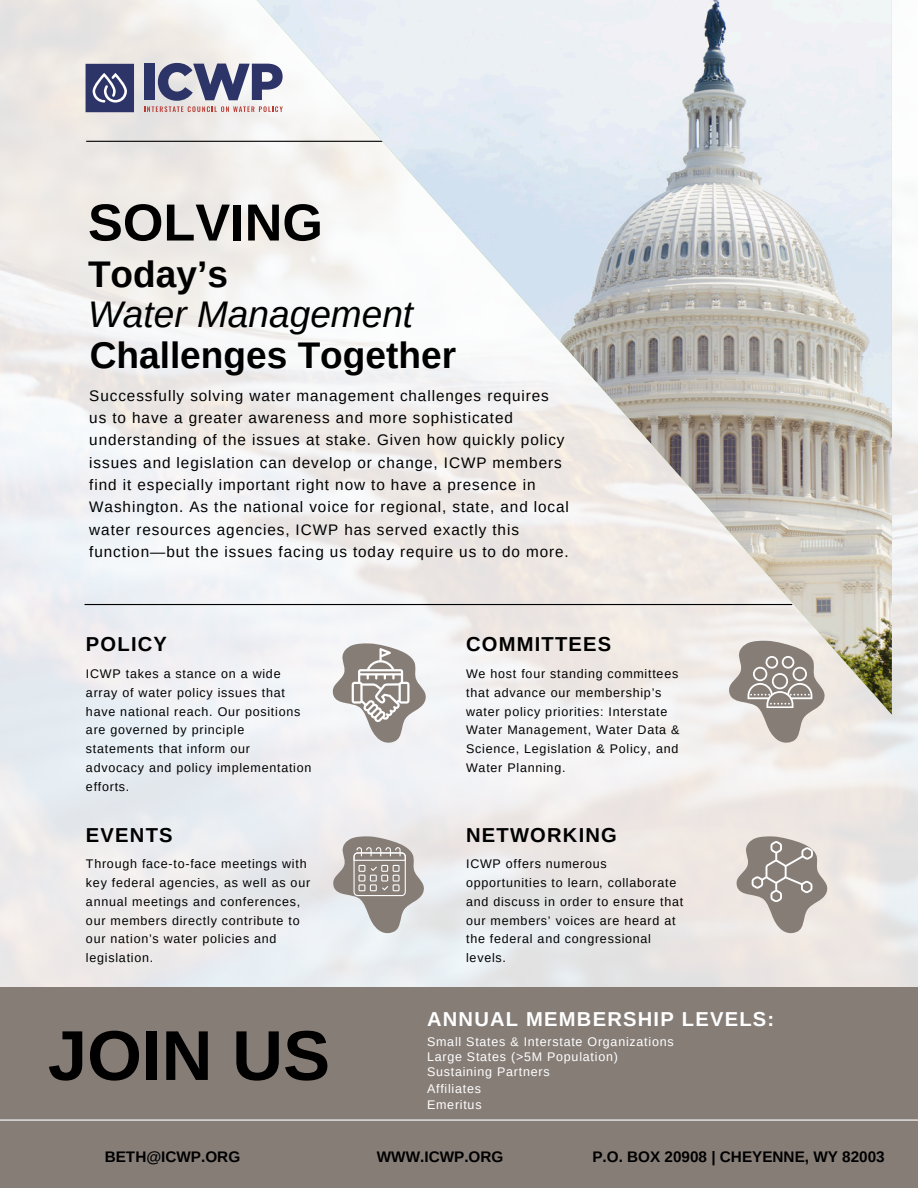
<style>
.page{position:relative;width:918px;height:1188px;background:#fff}
.page>*{position:absolute;margin:0;border:0;box-sizing:border-box;transform-origin:0 0}
.t1{font:700 70.5px "Arimo";color:#000}
.t2{font:700 52.2px "Arimo";color:#000}
.t3{font:700 37.05px "Arimo";color:#000}
.t4{font:italic 37.05px "Arimo";color:#000}
.t5{font:700 20.1px "Arimo";letter-spacing:.06em;color:#000}
.t6{font:700 20.1px "Arimo";letter-spacing:.06em;color:#fff}
.t7{font:15.3px/22.4px "Arimo";letter-spacing:.06em;color:#000}
.t8{font:700 15.3px "Arimo";color:#000}
.t9{font:12.45px/18.8px "Arimo";letter-spacing:.06em;color:#000}
.t10{font:12.45px "Arimo";letter-spacing:.06em;color:#fff}
</style>
<div class="page">
<img style="left:0;top:0;width:918px;height:987px">
<hr style="left:87px;top:141px;width:404px;height:1px;background:#000">
<img style="left:244px;top:0;width:648px;height:715px">
<hr style="left:85px;top:604px;width:707px;height:1px;background:#000">
<div style="left:0;top:987px;width:918px;height:201px;background:#867d77"></div>
<hr style="left:0;top:1120px;width:918px;height:1px;background:#fff">
<svg style="left:86px;top:64px;width:48px;height:48px;background:#494f7b"></svg>
<svg style="left:144px;top:63px;width:139px;height:49px"></svg>
<svg style="left:330px;top:643px;width:99px;height:100px"></svg>
<svg style="left:331px;top:836px;width:96px;height:97px;background:#b6b2af"></svg>
<svg style="left:727px;top:641px;width:101px;height:102px;background:#b9b2ad"></svg>
<svg style="left:734px;top:836px;width:96px;height:97px;background:#b7afaa"></svg>
<p class="t2" style="left:88px;top:193px;width:236px">SOLVING</p>
<h5 class="t3" style="left:88px;top:254px;width:142px">Today’s</h5>
<p class="t4" style="left:88px;top:294px;width:327px">Water Management</p>
<p class="t3" style="left:90px;top:334px;width:368px">Challenges Together</p>
<h5 class="t7" style="left:89px;top:384px;width:481px">Successfully solving water management challenges requires us to have a greater awareness and more sophisticated understanding of the issues at stake. Given how quickly policy issues and legislation can develop or change, ICWP members find it especially important right now to have a presence in Washington. As the national voice for regional, state, and local water resources agencies, ICWP has served exactly this function—but the issues facing us today require us to do more.</h5>
<h2 class="t5" style="left:86px;top:633px;width:83px">POLICY</h2>
<p class="t9" style="left:86px;top:665px;width:227px">ICWP takes a stance on a wide array of water policy issues that have national reach. Our positions are governed by principle statements that inform our<br>advocacy and policy implementation efforts.</p>
<h3 class="t5" style="left:466px;top:633px;width:147px">COMMITTEES</h3>
<p class="t9" style="left:466px;top:665px;width:215px">We host four standing committees that advance our membership’s water policy priorities: Interstate<br>Water Management, Water Data &amp;<br>Science, Legislation &amp; Policy, and<br>Water Planning.</p>
<h3 class="t5" style="left:86px;top:824px;width:88px">EVENTS</h3>
<h4 class="t5" style="left:466px;top:824px;width:152px">NETWORKING</h4>
<h5 class="t9" style="left:86px;top:855px;width:226px">Through face-to-face meetings with key federal agencies, as well as our annual meetings and conferences, our members directly contribute to our nation’s water policies and legislation.</h5>
<p class="t9" style="left:466px;top:855px;width:219px">ICWP offers numerous opportunities to learn, collaborate and discuss in order to ensure that our members’ voices are heard at the federal and congressional levels.</p>
<p class="t1" style="left:48px;top:1016px;width:284px">JOIN US</p>
<p class="t6" style="left:427px;top:1008px;width:349px">ANNUAL MEMBERSHIP LEVELS:</p>
<h5 class="t10" style="left:427px;top:1035px;width:248px">Small States &amp; Interstate Organizations</h5>
<p class="t10" style="left:427px;top:1050px;width:192px">Large States (&gt;5M Population)</p>
<p class="t10" style="left:427px;top:1065px;width:124px">Sustaining Partners</p>
<p class="t10" style="left:427px;top:1082px;width:55px">Affiliates</p>
<h1 class="t10" style="left:427px;top:1098px;width:56px">Emeritus</h1>
<p class="t8" style="left:105px;top:1148px;width:137px">BETH@ICWP.ORG</p>
<p class="t8" style="left:377px;top:1148px;width:128px">WWW.ICWP.ORG</p>
<p class="t8" style="left:592px;top:1148px;width:294px">P.O. BOX 20908 | CHEYENNE, WY 82003</p>
</div>
